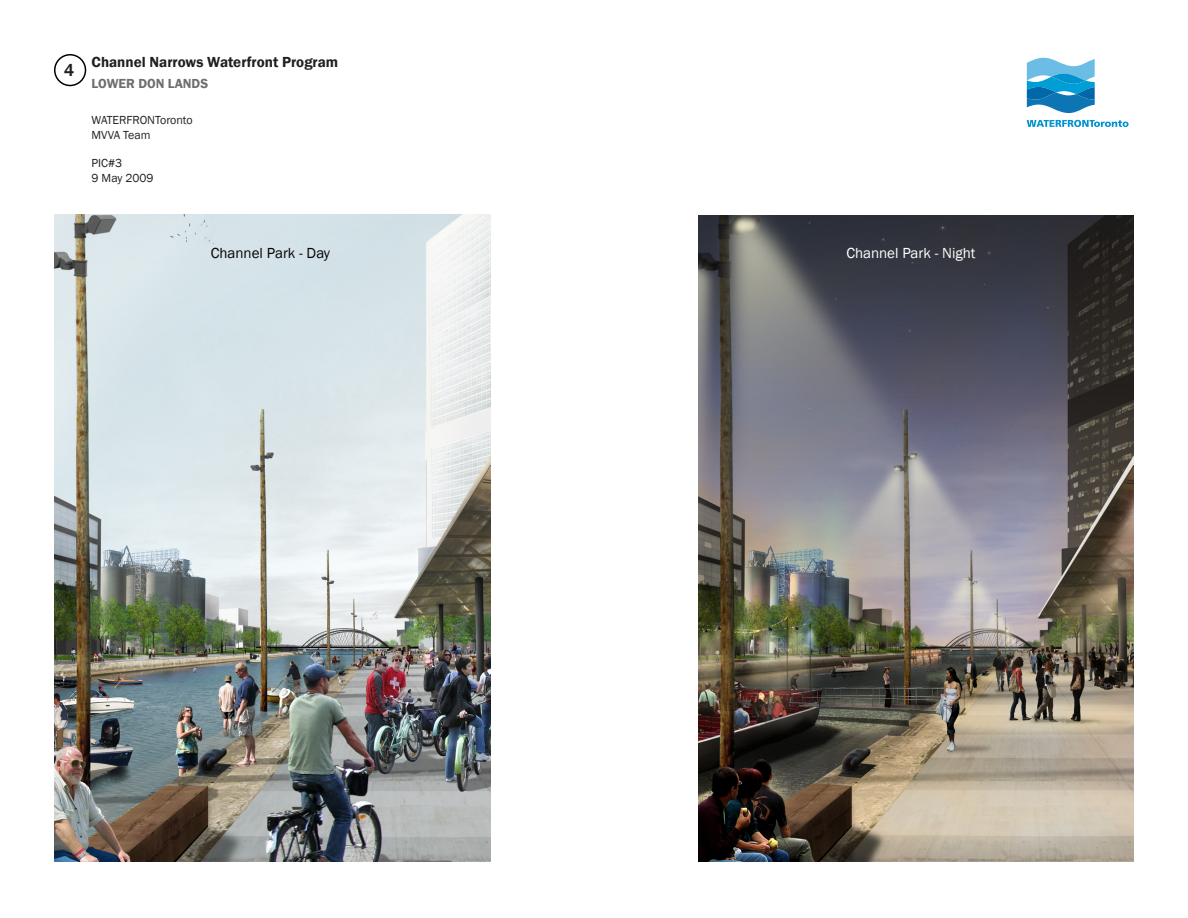
<style>
.page{position:relative;width:1188px;height:918px;background:#fff}
.page>*{position:absolute;margin:0;border:0;box-sizing:border-box;transform-origin:0 0}
.t1{font:500 18px "Franklin Gothic";color:#231f20}
.t2{font:600 15px "Franklin Gothic";color:#231f20}
.t3{font:15px "Franklin Gothic";color:#fff}
.t4{font:15px "Franklin Gothic";color:#040503}
.t5{font:600 13.5px "Franklin Gothic";color:#6d6e71}
.t6{font:12px "Franklin Gothic";color:#231f20}
</style>
<div class="page">
<img style="left:54px;top:214px;width:436px;height:648px">
<img style="left:699px;top:215px;width:435px;height:647px">
<div style="left:54px;top:54px;width:32px;height:32px;border:2px solid #000;border-radius:50%"></div>
<svg style="left:1027px;top:58px;width:68px;height:55px"></svg>
<svg style="left:1027px;top:120px;width:102px;height:7px"></svg>
<p class="t1" style="left:64px;top:58px;width:12px">4</p>
<p class="t2" style="left:92px;top:52px;width:248px">Channel Narrows Waterfront Program</p>
<p class="t5" style="left:92px;top:75px;width:118px">LOWER DON LANDS</p>
<p class="t6" style="left:92px;top:113px;width:103px">WATERFRONToronto</p>
<p class="t6" style="left:92px;top:127px;width:61px">MVVA Team</p>
<p class="t6" style="left:92px;top:156px;width:32px">PIC#3</p>
<p class="t6" style="left:92px;top:170px;width:63px">9 May 2009</p>
<p class="t4" style="left:211px;top:244px;width:121px">Channel Park - Day</p>
<p class="t3" style="left:846px;top:244px;width:131px">Channel Park - Night</p>
</div>
